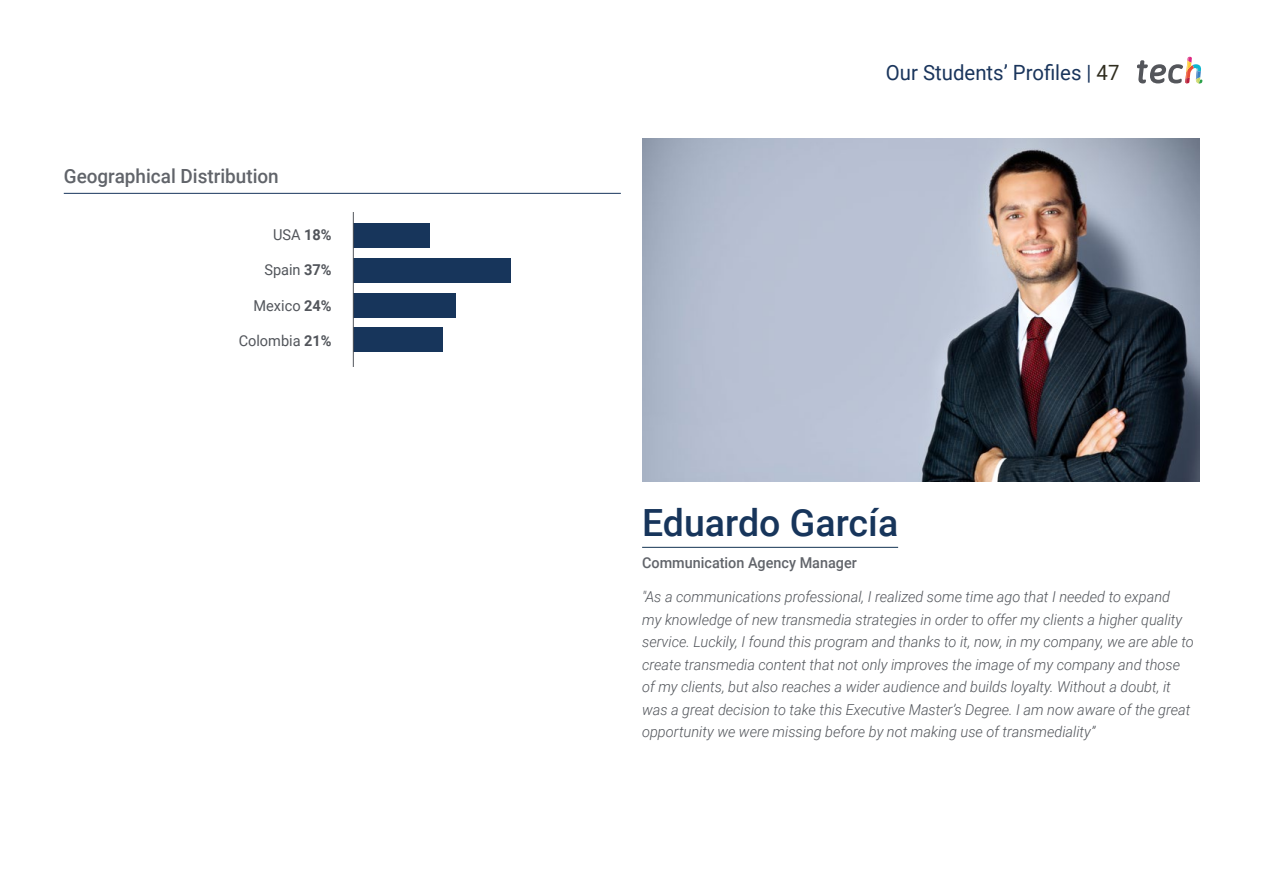
<style>
.page{position:relative;width:1263px;height:893px;background:#fff}
.page>*{position:absolute;margin:0;border:0;box-sizing:border-box;transform-origin:0 0}
.t1{font:500 37.5px "Roboto";color:#17355b}
.t2{font:21px "Roboto";color:#1a355c}
.t3{font:500 19.5px "Roboto";color:#61646a}
.t4{font:italic 300 15px/22.5px "Roboto";color:#52555b}
.t5{font:15px "Roboto";color:#52555b}
.t6{font:500 15px "Roboto";color:#61646a;scale:.96 1}
.s1{font-weight:700}
.s2{color:#312e20}
</style>
<div class="page">
<img style="left:642px;top:138px;width:557px;height:343px">
<svg style="left:1137px;top:57px;width:65px;height:27px"></svg>
<hr style="left:642px;top:547px;width:256px;height:1px;background:#123352">
<hr style="left:64px;top:193px;width:557px;height:1px;background:#17355b">
<div style="left:353px;top:223px;width:77px;height:25px;background:#17355b"></div>
<div style="left:353px;top:258px;width:158px;height:25px;background:#17355b"></div>
<div style="left:353px;top:293px;width:102px;height:24px;background:#17355b"></div>
<div style="left:353px;top:327px;width:90px;height:25px;background:#17355b"></div>
<hr style="left:353px;top:212px;width:1px;height:155px;background:#52555b">
<h3 class="t3" style="left:64px;top:162px;width:217px">Geographical Distribution</h3>
<p class="t5" style="left:273px;top:224px;width:60px">USA <span class="s1">18%</span></p>
<p class="t5" style="left:264px;top:259px;width:69px">Spain <span class="s1">37%</span></p>
<p class="t5" style="left:254px;top:295px;width:80px">Mexico <span class="s1">24%</span></p>
<p class="t5" style="left:239px;top:330px;width:95px">Colombia <span class="s1">21%</span></p>
<h2 class="t2" style="left:886px;top:57px;width:235px">Our Students’ Profiles | <span class="s2">47</span></h2>
<h1 class="t1" style="left:642px;top:496px;width:258px">Eduardo García</h1>
<p class="t6" style="left:642px;top:552px;width:225px">Communication Agency Manager</p>
<p class="t4" style="left:642px;top:585px;width:553px">"As a communications professional, I realized some time ago that I needed to expand<br>my knowledge of new transmedia strategies in order to offer my clients a higher quality service. Luckily, I found this program and thanks to it, now, in my company, we are able to create transmedia content that not only improves the image of my company and those of my clients, but also reaches a wider audience and builds loyalty. Without a doubt, it was a great decision to take this Executive Master’s Degree. I am now aware of the great opportunity we were missing before by not making use of transmediality”</p>
</div>
